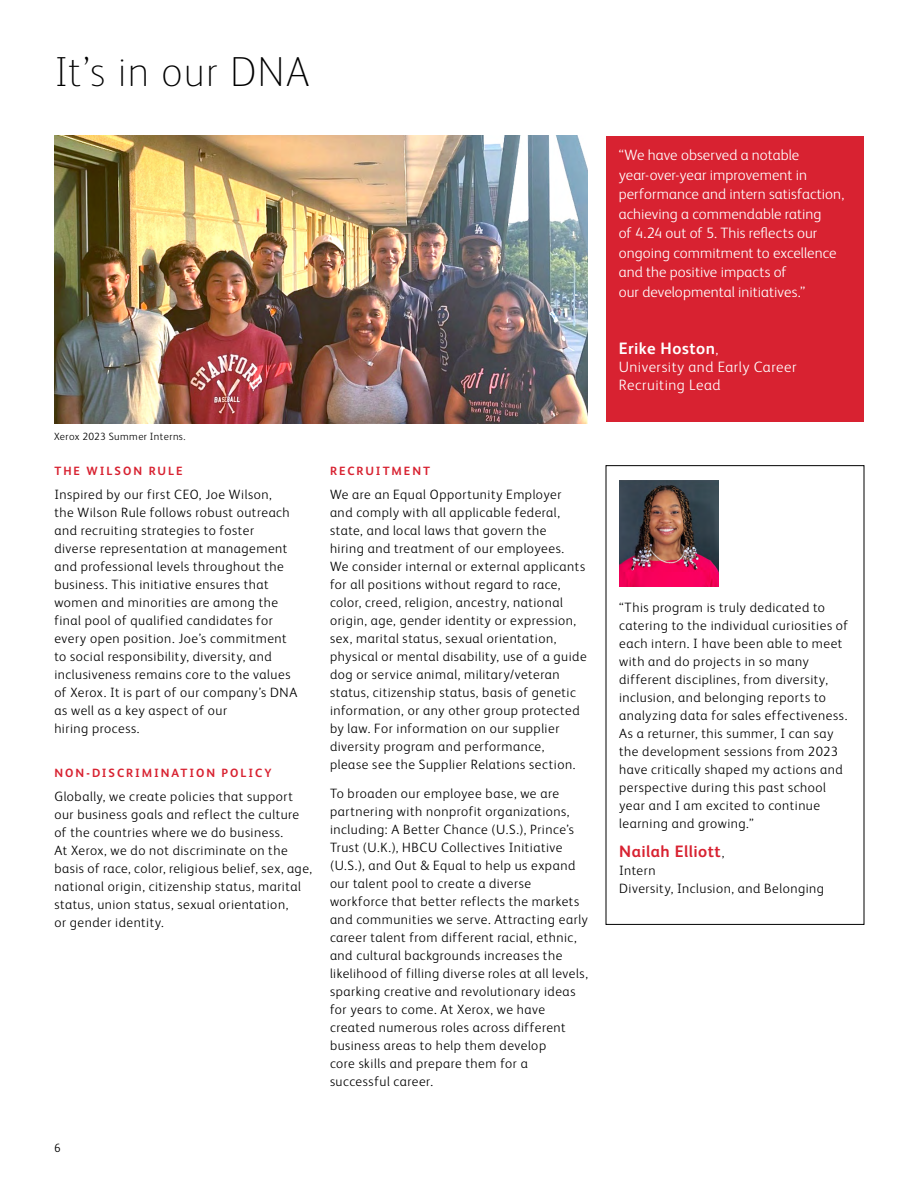
<style>
.page{position:relative;width:918px;height:1188px;background:#fff}
.page>*{position:absolute;margin:0;border:0;box-sizing:border-box;transform-origin:0 0}
.t1{font:100 42px "Xerox Sans";letter-spacing:.03em;color:#000}
.t2{font:700 16.5px "Xerox Sans";letter-spacing:.03em;color:#d82231}
.t3{font:700 16.5px "Xerox Sans";letter-spacing:.03em;color:#fff}
.t4{font:300 15px/19.5px "Xerox Sans";letter-spacing:.005em;color:#fff}
.t5{font:300 15px/18px "Xerox Sans";letter-spacing:.035em;color:#fff}
.t6{font:300 13.5px/18px "Xerox Sans";letter-spacing:.04em;color:#000}
.t7{font:700 12px "Xerox Sans";letter-spacing:.165em;color:#d82231}
.t8{font:300 12px "Xerox Sans";color:#000}
.t9{font:300 10.5px "Xerox Sans";letter-spacing:.04em;color:#000}
.s1{font-weight:300;font-size:15px}
.s2{font-weight:300;font-size:13.5px;color:#000}
</style>
<div class="page">
<img style="left:55px;top:136px;width:533px;height:288px">
<div style="left:606px;top:136px;width:258px;height:285px;background:#d82231"></div>
<img style="left:619px;top:480px;width:99px;height:106px">
<div style="left:606px;top:465px;width:258px;height:460px;border:1px solid #000"></div>
<h1 class="t1" style="left:54px;top:45px;width:257px">It’s in our DNA</h1>
<p class="t9" style="left:54px;top:429px;width:133px">Xerox 2023 Summer Interns.</p>
<p class="t7" style="left:54px;top:463px;width:130px">THE WILSON RULE</p>
<p class="t6" style="left:54px;top:485px;width:245px">Inspired by our first CEO, Joe Wilson,<br>the Wilson Rule follows robust outreach and recruiting strategies to foster diverse representation at management and professional levels throughout the business. This initiative ensures that women and minorities are among the final pool of qualified candidates for every open position. Joe’s commitment to social responsibility, diversity, and inclusiveness remains core to the values of Xerox. It is part of our company’s DNA as well as a key aspect of our<br>hiring process.</p>
<p class="t7" style="left:54px;top:765px;width:219px">NON-DISCRIMINATION POLICY</p>
<p class="t6" style="left:54px;top:787px;width:259px">Globally, we create policies that support our business goals and reflect the culture of the countries where we do business.<br>At Xerox, we do not discriminate on the basis of race, color, religious belief, sex, age, national origin, citizenship status, marital status, union status, sexual orientation,<br>or gender identity.</p>
<p class="t7" style="left:330px;top:463px;width:102px">RECRUITMENT</p>
<p class="t6" style="left:330px;top:485px;width:258px">We are an Equal Opportunity Employer and comply with all applicable federal, state, and local laws that govern the<br>hiring and treatment of our employees.<br>We consider internal or external applicants for all positions without regard to race, color, creed, religion, ancestry, national origin, age, gender identity or expression, sex, marital status, sexual orientation, physical or mental disability, use of a guide dog or service animal, military/veteran status, citizenship status, basis of genetic information, or any other group protected by law. For information on our supplier diversity program and performance,<br>please see the Supplier Relations section.</p>
<p class="t6" style="left:330px;top:784px;width:260px">To broaden our employee base, we are partnering with nonprofit organizations, including: A Better Chance (U.S.), Prince’s Trust (U.K.), HBCU Collectives Initiative (U.S.), and Out &amp; Equal to help us expand our talent pool to create a diverse workforce that better reflects the markets and communities we serve. Attracting early career talent from different racial, ethnic, and cultural backgrounds increases the likelihood of filling diverse roles at all levels, sparking creative and revolutionary ideas for years to come. At Xerox, we have created numerous roles across different business areas to help them develop<br>core skills and prepare them for a successful career.</p>
<p class="t8" style="left:54px;top:1140px;width:8px">6</p>
<p class="t4" style="left:619px;top:145px;width:227px">“We have observed a notable year-over-year improvement in performance and intern satisfaction, achieving a commendable rating<br>of 4.24 out of 5. This reflects our ongoing commitment to excellence and the positive impacts of<br>our developmental initiatives.”</p>
<p class="t3" style="left:619px;top:337px;width:101px">Erike Hoston<span class="s1">,</span></p>
<p class="t5" style="left:619px;top:357px;width:179px">University and Early Career<br>Recruiting Lead</p>
<p class="t6" style="left:619px;top:598px;width:231px">“This program is truly dedicated to catering to the individual curiosities of each intern. I have been able to meet with and do projects in so many different disciplines, from diversity, inclusion, and belonging reports to analyzing data for sales effectiveness.<br>As a returner, this summer, I can say the development sessions from 2023 have critically shaped my actions and perspective during this past school year and I am excited to continue learning and growing.”</p>
<p class="t2" style="left:619px;top:840px;width:107px">Nailah Elliott<span class="s2">,</span></p>
<p class="t6" style="left:619px;top:861px;width:206px">Intern<br>Diversity, Inclusion, and Belonging</p>
</div>
